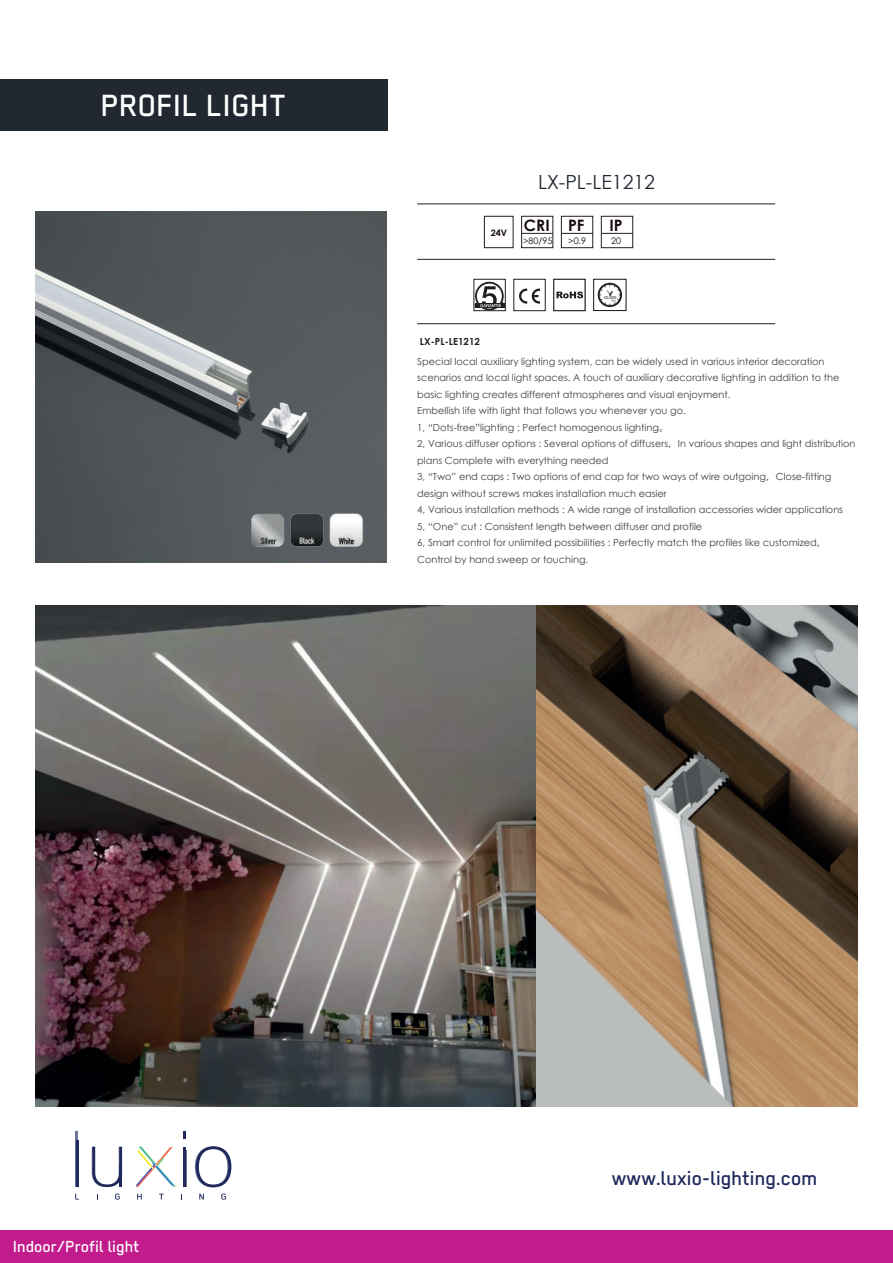
<style>
.page{position:relative;width:893px;height:1263px;background:#fff}
.page>*{position:absolute;margin:0;border:0;box-sizing:border-box;transform-origin:0 0}
.t1{font:500 34.5px "Regular";color:#fff}
.t2{font:500 22.5px "Regular";color:#20295c}
.t3{font:19.5px "Century Gothic";color:#212832}
.t4{font:500 18px "Regular";color:#fff}
.t5{font:700 15.75px "Century Gothic";color:#190d0e}
.t6{font:9.75px/16.5px "Century Gothic";color:#3e4141}
.t7{font:700 9.75px "Century Gothic";color:#231f20}
.t8{font:9px "Century Gothic";color:#190d0e}
.t9{font:700 9px "Century Gothic";color:#190d0e}
.t10{font:4.5px "Myriad Pro";color:#231f20}
.s1{font-family:"Koz Go Pr 6 N"}
</style>
<div class="page">
<div style="left:521px;top:216px;width:32px;height:32px;border:1px solid #231f20"></div>
<hr style="left:522px;top:233px;width:31px;height:1px;background:#231f20">
<div style="left:601px;top:216px;width:32px;height:32px;border:1px solid #231f20"></div>
<hr style="left:601px;top:233px;width:32px;height:1px;background:#231f20">
<div style="left:561px;top:216px;width:32px;height:32px;border:1px solid #231f20"></div>
<hr style="left:561px;top:233px;width:32px;height:1px;background:#231f20">
<div style="left:484px;top:216px;width:29px;height:32px;border:1px solid #231f20"></div>
<div style="left:0;top:79px;width:388px;height:51px;background:#212832"></div>
<svg style="left:136px;top:1147px;width:40px;height:40px"></svg>
<hr style="left:183px;top:1147px;width:2px;height:40px;background:#20295c">
<hr style="left:76px;top:1140px;width:3px;height:47px;background:#20295c">
<hr style="left:75px;top:1131px;width:3px;height:56px;background:#20295c">
<svg style="left:92px;top:1147px;width:30px;height:40px"></svg>
<hr style="left:120px;top:1167px;width:2px;height:20px;background:#20295c">
<hr style="left:184px;top:1150px;width:2px;height:37px;background:#20295c">
<svg style="left:183px;top:1131px;width:2px;height:8px"></svg>
<svg style="left:195px;top:1146px;width:36px;height:41px"></svg>
<svg style="left:75px;top:1194px;width:4px;height:5px"></svg>
<svg style="left:115px;top:1193px;width:5px;height:6px"></svg>
<svg style="left:137px;top:1194px;width:5px;height:5px"></svg>
<svg style="left:159px;top:1194px;width:5px;height:5px"></svg>
<svg style="left:199px;top:1194px;width:5px;height:5px"></svg>
<svg style="left:221px;top:1193px;width:5px;height:6px"></svg>
<hr style="left:417px;top:323px;width:358px;height:1px;background:#231f20">
<hr style="left:417px;top:259px;width:358px;height:1px;background:#231f20">
<hr style="left:417px;top:203px;width:358px;height:1px;background:#231f20">
<div style="left:514px;top:279px;width:31px;height:32px;border:1px solid #231f20"></div>
<svg style="left:519px;top:289px;width:21px;height:15px"></svg>
<div style="left:553px;top:279px;width:32px;height:32px;border:1px solid #231f20"></div>
<svg style="left:556px;top:292px;width:27px;height:6px"></svg>
<div style="left:1px;top:1230px;width:892px;height:33px;background:#c11b8c"></div>
<div style="left:593px;top:279px;width:33px;height:32px;border:1px solid #111416"></div>
<svg style="left:598px;top:283px;width:24px;height:24px"></svg>
<div style="left:474px;top:279px;width:32px;height:32px;border:1px solid #231f20"></div>
<svg style="left:475px;top:282px;width:30px;height:28px"></svg>
<img style="left:35px;top:212px;width:351px;height:350px">
<img style="left:246px;top:511px;width:121px;height:36px">
<img style="left:536px;top:605px;width:322px;height:501px">
<img style="left:35px;top:605px;width:501px;height:501px">
<h1 class="t1" style="left:101px;top:86px;width:187px">PROFIL LIGHT</h1>
<p class="t9" style="left:491px;top:226px;width:18px">24V</p>
<h3 class="t3" style="left:538px;top:169px;width:119px">LX-PL-LE1212</h3>
<h3 class="t5" style="left:524px;top:213px;width:27px">CRI</h3>
<p class="t8" style="left:523px;top:234px;width:31px">&gt;80/95</p>
<h3 class="t5" style="left:568px;top:213px;width:18px">PF</h3>
<p class="t8" style="left:568px;top:234px;width:19px">&gt;0.9</p>
<h3 class="t5" style="left:610px;top:213px;width:15px">IP</h3>
<p class="t8" style="left:611px;top:234px;width:11px">20</p>
<p class="t7" style="left:420px;top:334px;width:62px">LX-PL-LE1212</p>
<p class="t10" style="left:604px;top:295px;width:14px">50,000</p>
<p class="t6" style="left:417px;top:353px;width:440px">Special local auxiliary lighting system, can be widely used in various interior decoration scenarios and local light spaces. A touch of auxiliary decorative lighting in addition to the basic lighting creates different atmospheres and visual enjoyment.<br>Embellish life with light that follows you whenever you go.<br>1, “Dots-free”lighting : Perfect homogenous lighting<span class="s1">。<br></span>2, Various diffuser options : Several options of diffusers<span class="s1">，</span>In various shapes and light distribution plans Complete with everything needed<br>3, “Two” end caps : Two options of end cap for two ways of wire outgoing<span class="s1">，</span>Close-fitting design without screws makes installation much easier<br>4, Various installation methods : A wide range of installation accessories wider applications<br>5, “One” cut : Consistent length between diffuser and profile<br>6, Smart control for unlimited possibilities : Perfectly match the profiles like customized<span class="s1">，</span>Control by hand sweep or touching.</p>
<h3 class="t4" style="left:13px;top:1236px;width:128px">Indoor/Profil light</h3>
<h2 class="t2" style="left:612px;top:1165px;width:207px">www.luxio-lighting.com</h2>
</div>
